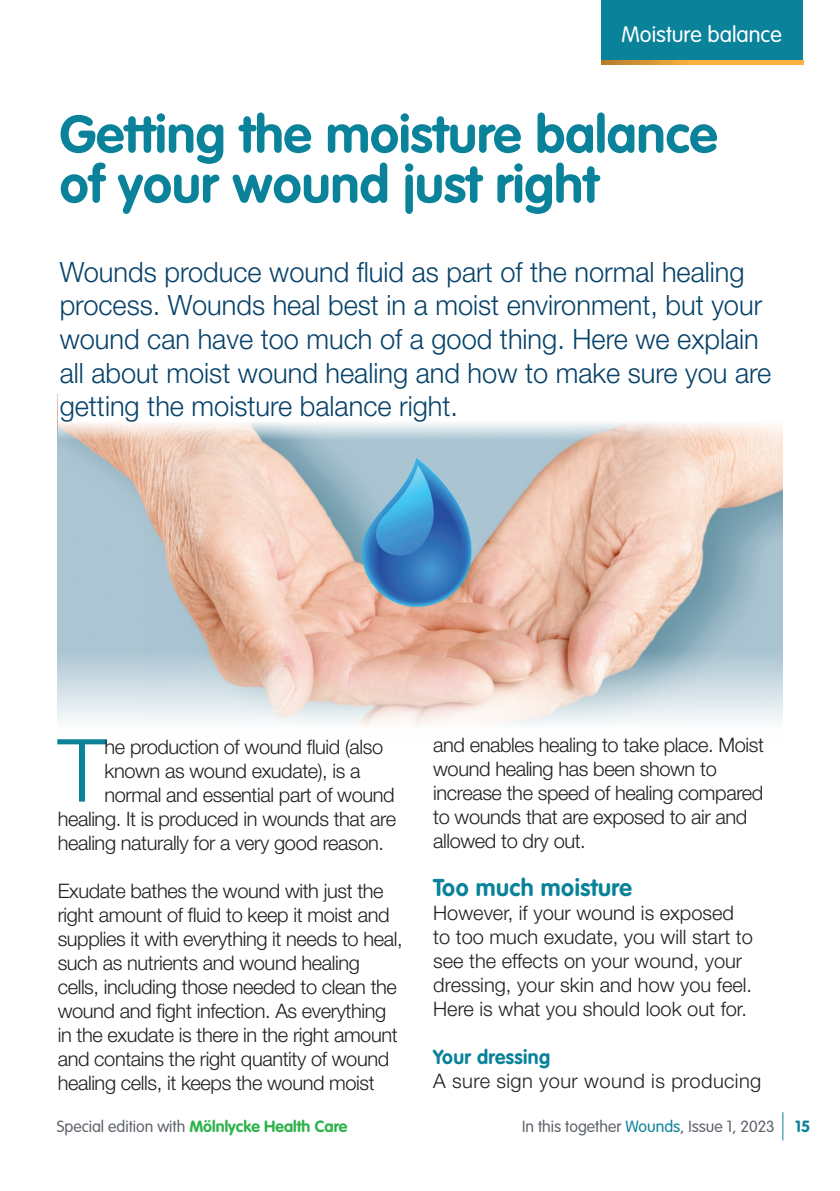
<style>
.page{position:relative;width:840px;height:1191px;background:#fff}
.page>*{position:absolute;margin:0;border:0;box-sizing:border-box;transform-origin:0 0}
.t1{font:300 87.2px "Helvetica Neue";color:#0a829a}
.t2{font:700 52px/50px "VAG Rounded";color:#0a829a}
.t3{font:300 28px/33.6px "Helvetica Neue";color:#07426a}
.t4{font:700 24px "VAG Rounded";letter-spacing:.02em;color:#0a829a}
.t5{font:300 22px "VAG Rounded";color:#fff}
.t6{font:300 20px/24px "Helvetica Neue";letter-spacing:-.02em;color:#231f20}
.t7{font:300 20px/24px "Helvetica Neue";color:#231f20}
.t8{font:300 20px "Helvetica Neue";letter-spacing:.02em;color:#231f20}
.t9{font:700 20px "VAG Rounded";letter-spacing:.02em;color:#0a829a}
.t10{font:700 16px "VAG Rounded";color:#2db34c}
.t11{font:300 16px "VAG Rounded";color:#5f646c}
.t12{font:700 16px "VAG Rounded";color:#0a829a}
.s1{font-weight:300;color:#5f646c}
.s2{color:#0a829a}
</style>
<div class="page">
<img style="left:58px;top:442px;width:723px;height:284px">
<svg style="left:58px;top:422px;width:723px;height:20px;background:#e0dcda"></svg>
<div style="left:600px;top:0;width:202px;height:60px;background:#0a829a"></div>
<svg style="left:601px;top:60px;width:201px;height:5px"></svg>
<svg style="left:782px;top:1112px;width:1px;height:28px"></svg>
<p class="t5" style="left:621px;top:22px;width:162px">Moisture balance</p>
<h2 class="t2" style="left:60px;top:111px;width:659px">Getting the moisture balance of your wound just right</h2>
<p class="t3" style="left:60px;top:254px;width:712px">Wounds produce wound fluid as part of the normal healing process. Wounds heal best in a moist environment, but your wound can have too much of a good thing. Here we explain all about moist wound healing and how to make sure you are getting the moisture balance right.</p>
<h1 class="t1" style="left:58px;top:717px;width:50px">T</h1>
<p class="t6" style="left:104px;top:734px;width:280px">he production of wound fluid (also</p>
<p class="t6" style="left:104px;top:758px;width:257px">known as wound exudate), is a</p>
<p class="t6" style="left:104px;top:782px;width:291px">normal and essential part of wound</p>
<p class="t6" style="left:58px;top:806px;width:340px">healing. It is produced in wounds that are</p>
<p class="t6" style="left:58px;top:830px;width:328px">healing naturally for a very good reason.</p>
<p class="t6" style="left:58px;top:878px;width:346px">Exudate bathes the wound with just the right amount of fluid to keep it moist and supplies it with everything it needs to heal, such as nutrients and wound healing cells, including those needed to clean the wound and fight infection. As everything in the exudate is there in the right amount and contains the right quantity of wound healing cells, it keeps the wound moist</p>
<p class="t10" style="left:57px;top:1117px;width:292px"><span class="s1">Special edition with</span> Mölnlycke Health Care</p>
<p class="t6" style="left:433px;top:732px;width:332px">and enables healing to take place. Moist wound healing has been shown to increase the speed of healing compared to wounds that are exposed to air and allowed to dry out.</p>
<p class="t4" style="left:433px;top:873px;width:200px">Too much moisture</p>
<p class="t7" style="left:433px;top:900px;width:321px">However, if your wound is exposed to too much exudate, you will start to see the effects on your wound, your dressing, your skin and how you feel.<br>Here is what you should look out for.</p>
<p class="t9" style="left:433px;top:1045px;width:118px">Your dressing</p>
<p class="t8" style="left:433px;top:1068px;width:329px">A sure sign your wound is producing</p>
<p class="t11" style="left:522px;top:1117px;width:254px">In this together <span class="s2">Wounds</span>, Issue 1, 2023</p>
<p class="t12" style="left:794px;top:1117px;width:17px">15</p>
</div>
